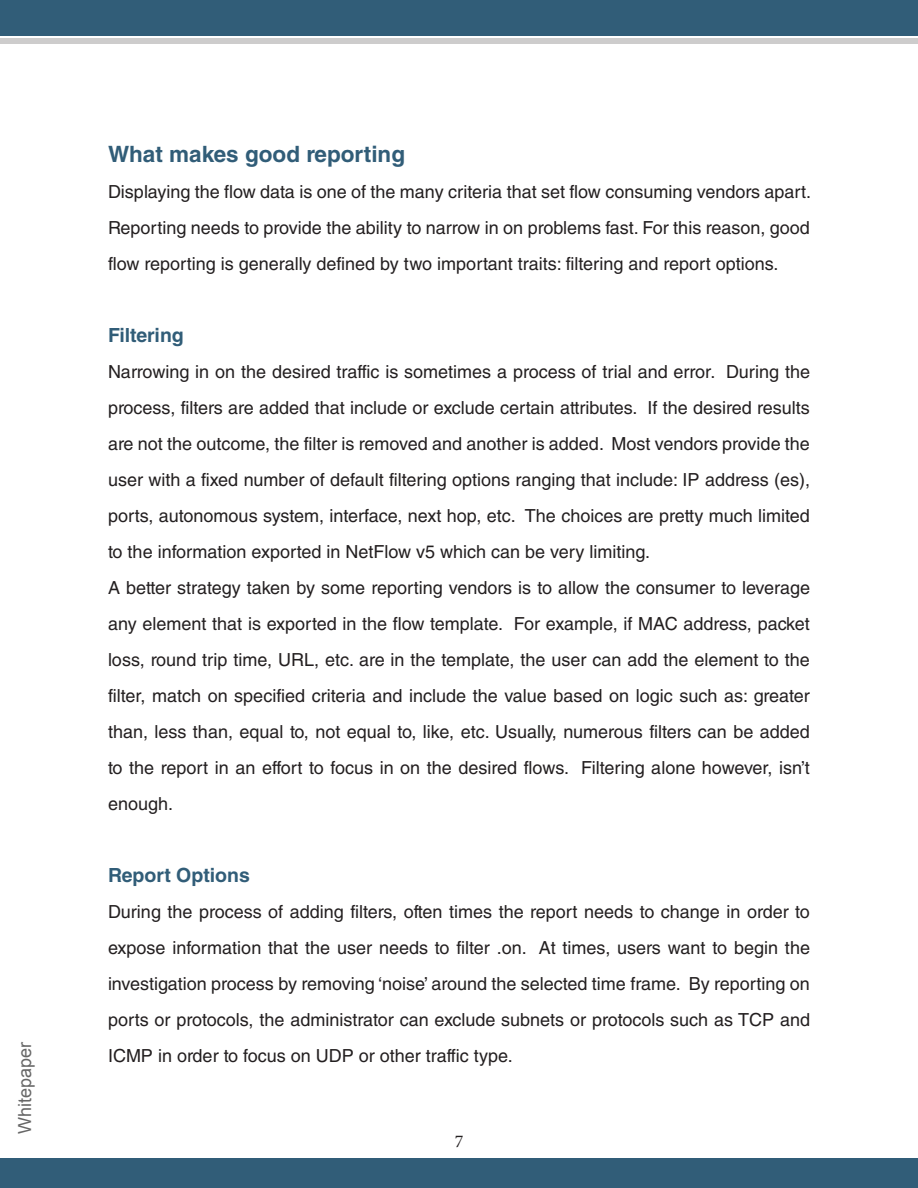
<style>
.page{position:relative;width:918px;height:1188px;background:#fff}
.page>*{position:absolute;margin:0;border:0;box-sizing:border-box;transform-origin:0 0}
.t1{font:700 22.5px "Helvetica LT Std";color:#315d78}
.t2{font:700 19.5px "Helvetica LT Std";color:#315d78}
.t3{font:18px/36px "Helvetica LT Std";color:#231f20;text-align:justify}
.t4{font:18px "Arial";color:#676767}
.t5{font:18px "Minion Pro";color:#231f20}
</style>
<div class="page">
<div style="left:0;top:0;width:918px;height:36px;background:#315d78"></div>
<div style="left:0;top:1158px;width:918px;height:30px;background:#315d78"></div>
<div style="left:0;top:38px;width:918px;height:6px;background:#cdcccc"></div>
<p class="t4" style="left:13px;top:1134px;width:94px;rotate:-90deg">Whitepaper</p>
<p class="t1" style="left:108px;top:140px;width:299px">What makes good reporting</p>
<p class="t3" style="left:108px;top:174px;width:705px">Displaying the flow data is one of the many criteria that set flow consuming vendors apart.<br>Reporting needs to provide the ability to narrow in on problems fast. For this reason, good flow reporting is generally defined by two important traits: filtering and report options.</p>
<p class="t2" style="left:108px;top:323px;width:77px">Filtering</p>
<p class="t3" style="left:108px;top:354px;width:704px;text-align:left">Narrowing in on the desired traffic is sometimes a process of trial and error. During the process, filters are added that include or exclude certain attributes. If the desired results are not the outcome, the filter is removed and another is added. Most vendors provide the user with a fixed number of default filtering options ranging that include: IP address (es), ports, autonomous system, interface, next hop, etc. The choices are pretty much limited to the information exported in NetFlow v5 which can be very limiting.<br>A better strategy taken by some reporting vendors is to allow the consumer to leverage any element that is exported in the flow template. For example, if MAC address, packet loss, round trip time, URL, etc. are in the template, the user can add the element to the filter, match on specified criteria and include the value based on logic such as: greater than, less than, equal to, not equal to, like, etc. Usually, numerous filters can be added to the report in an effort to focus in on the desired flows. Filtering alone however, isn’t enough.</p>
<p class="t2" style="left:108px;top:863px;width:143px">Report Options</p>
<p class="t3" style="left:108px;top:894px;width:704px">During the process of adding filters, often times the report needs to change in order to expose information that the user needs to filter .on. At times, users want to begin the investigation process by removing ‘noise’ around the selected time frame. By reporting on ports or protocols, the administrator can exclude subnets or protocols such as TCP and ICMP in order to focus on UDP or other traffic type.</p>
<p class="t5" style="left:455px;top:1129px;width:10px">7</p>
</div>
